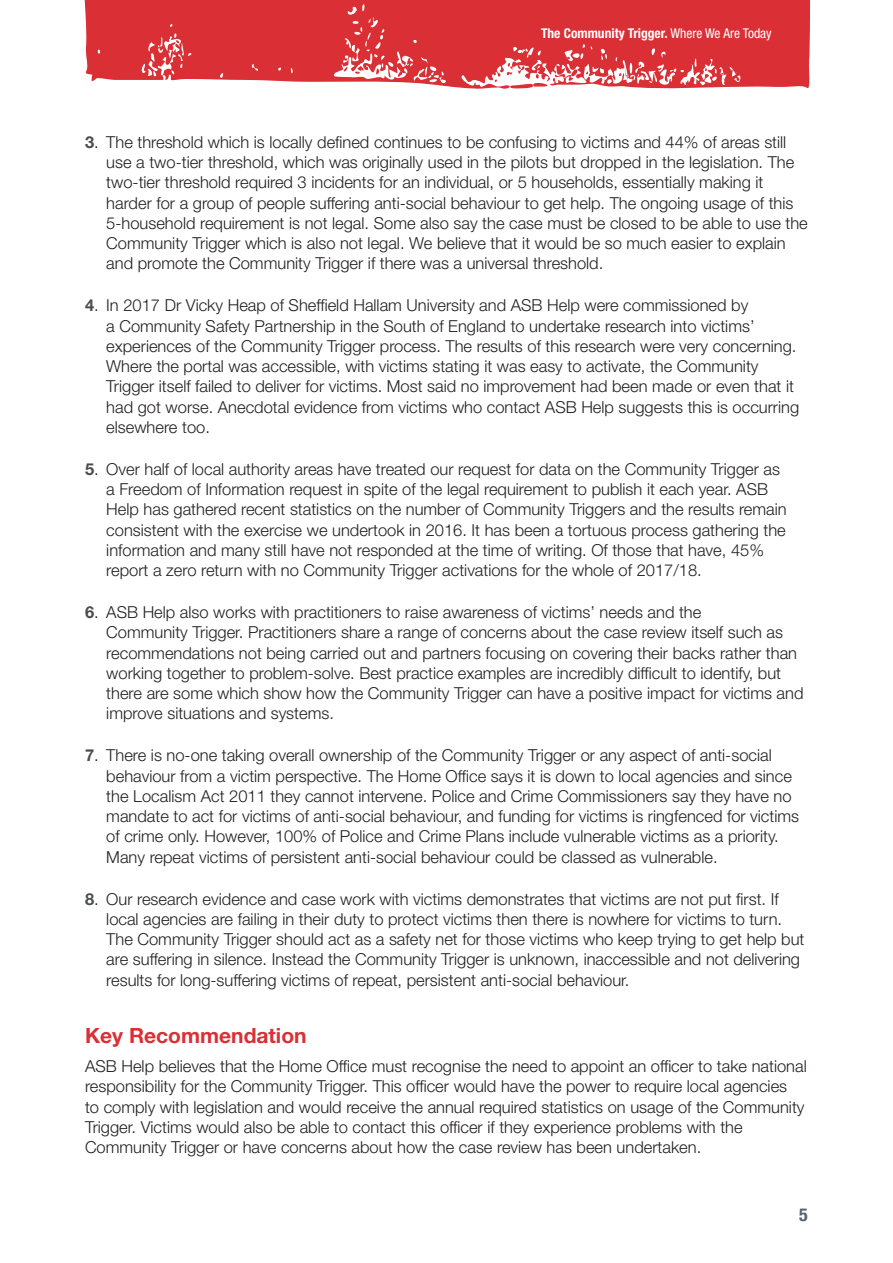
<style>
.page{position:relative;width:893px;height:1263px;background:#fff}
.page>*{position:absolute;margin:0;border:0;box-sizing:border-box;transform-origin:0 0}
.t1{font:700 21px "Helvetica Neue LT Std";color:#da2f35}
.t2{font:700 condensed 18px "Helvetica Neue";color:#56626c}
.t3{font:300 16.5px/20.2px "Helvetica Neue LT Std";color:#231f20}
.t4{font:700 condensed 13.5px "Helvetica Neue LT Std";color:#fff}
.s1{font-weight:400}
.s2{font-weight:700;color:#4b4c4d}
</style>
<div class="page">
<svg style="left:84px;top:0;width:727px;height:89px;background:#de494e"></svg>
<p class="t4" style="left:541px;top:25px;width:232px">The Community Trigger. <span class="s1">Where We Are Today</span></p>
<p class="t3" style="left:106px;top:132px;width:703px;text-indent:-21px"><span class="s2">3</span>. The threshold which is locally defined continues to be confusing to victims and 44% of areas still use a two-tier threshold, which was originally used in the pilots but dropped in the legislation. The two-tier threshold required 3 incidents for an individual, or 5 households, essentially making it harder for a group of people suffering anti-social behaviour to get help. The ongoing usage of this 5-household requirement is not legal. Some also say the case must be closed to be able to use the Community Trigger which is also not legal. We believe that it would be so much easier to explain and promote the Community Trigger if there was a universal threshold.</p>
<p class="t3" style="left:106px;top:295px;width:694px;text-indent:-21px"><span class="s2">4</span>. In 2017 Dr Vicky Heap of Sheffield Hallam University and ASB Help were commissioned by<br>a Community Safety Partnership in the South of England to undertake research into victims’ experiences of the Community Trigger process. The results of this research were very concerning.<br>Where the portal was accessible, with victims stating it was easy to activate, the Community Trigger itself failed to deliver for victims. Most said no improvement had been made or even that it had got worse. Anecdotal evidence from victims who contact ASB Help suggests this is occurring elsewhere too.</p>
<p class="t3" style="left:106px;top:459px;width:682px;text-indent:-21px"><span class="s2">5</span>. Over half of local authority areas have treated our request for data on the Community Trigger as a Freedom of Information request in spite of the legal requirement to publish it each year. ASB Help has gathered recent statistics on the number of Community Triggers and the results remain consistent with the exercise we undertook in 2016. It has been a tortuous process gathering the information and many still have not responded at the time of writing. Of those that have, 45% report a zero return with no Community Trigger activations for the whole of 2017/18.</p>
<p class="t3" style="left:106px;top:602px;width:699px;text-indent:-21px"><span class="s2">6</span>. ASB Help also works with practitioners to raise awareness of victims’ needs and the<br>Community Trigger. Practitioners share a range of concerns about the case review itself such as recommendations not being carried out and partners focusing on covering their backs rather than working together to problem-solve. Best practice examples are incredibly difficult to identify, but there are some which show how the Community Trigger can have a positive impact for victims and improve situations and systems.</p>
<p class="t3" style="left:106px;top:745px;width:694px;text-indent:-21px"><span class="s2">7</span>. There is no-one taking overall ownership of the Community Trigger or any aspect of anti-social behaviour from a victim perspective. The Home Office says it is down to local agencies and since the Localism Act 2011 they cannot intervene. Police and Crime Commissioners say they have no mandate to act for victims of anti-social behaviour, and funding for victims is ringfenced for victims of crime only. However, 100% of Police and Crime Plans include vulnerable victims as a priority.<br>Many repeat victims of persistent anti-social behaviour could be classed as vulnerable.</p>
<p class="t3" style="left:106px;top:888px;width:700px;text-indent:-21px"><span class="s2">8</span>. Our research evidence and case work with victims demonstrates that victims are not put first. If local agencies are failing in their duty to protect victims then there is nowhere for victims to turn.<br>The Community Trigger should act as a safety net for those victims who keep trying to get help but are suffering in silence. Instead the Community Trigger is unknown, inaccessible and not delivering results for long-suffering victims of repeat, persistent anti-social behaviour.</p>
<p class="t1" style="left:85px;top:1023px;width:223px">Key Recommendation</p>
<p class="t3" style="left:85px;top:1056px;width:723px">ASB Help believes that the Home Office must recognise the need to appoint an officer to take national responsibility for the Community Trigger. This officer would have the power to require local agencies<br>to comply with legislation and would receive the annual required statistics on usage of the Community Trigger. Victims would also be able to contact this officer if they experience problems with the Community Trigger or have concerns about how the case review has been undertaken.</p>
<p class="t2" style="left:799px;top:1199px;width:10px">5</p>
</div>
